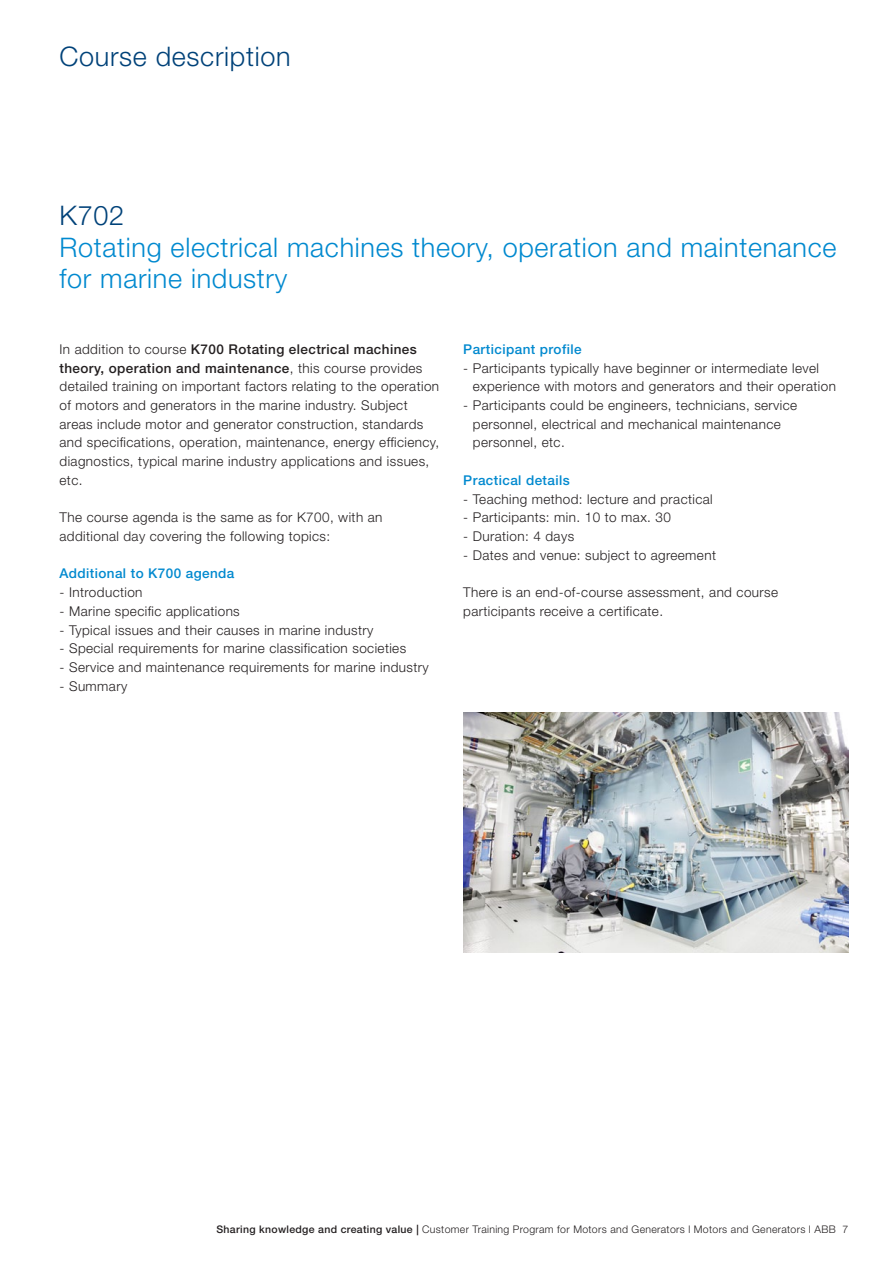
<style>
.page{position:relative;width:893px;height:1263px;background:#fff}
.page>*{position:absolute;margin:0;border:0;box-sizing:border-box;transform-origin:0 0}
.t1{font:300 27px/31.5px "Helvetica Neue CE";letter-spacing:.025em;color:#0089cf}
.t2{font:300 27px "Helvetica Neue CE";letter-spacing:.025em;color:#004279}
.t3{font:300 13.5px/18.8px "Helvetica Neue CE";letter-spacing:.03em;color:#231f20}
.t4{font:500 13.5px "Helvetica Neue CE";letter-spacing:.03em;color:#0089cf}
.t5{font:300 10.5px "Helvetica Neue CE";letter-spacing:.03em;color:#231f20}
.s1{font-weight:500}
</style>
<div class="page">
<img style="left:463px;top:713px;width:385px;height:239px">
<h1 class="t2" style="left:60px;top:40px;width:233px">Course description</h1>
<h1 class="t2" style="left:60px;top:199px;width:66px">K702</h1>
<h1 class="t1" style="left:60px;top:232px;width:778px">Rotating electrical machines theory, operation and maintenance for marine industry</h1>
<p class="t3" style="left:60px;top:340px;width:381px">In addition to course <span class="s1">K700 Rotating electrical machines theory, operation and maintenance</span>, this course provides detailed training on important factors relating to the operation of motors and generators in the marine industry. Subject areas include motor and generator construction, standards and specifications, operation, maintenance, energy efficiency, diagnostics, typical marine industry applications and issues, etc.</p>
<p class="t3" style="left:60px;top:508px;width:324px">The course agenda is the same as for K700, with an additional day covering the following topics:</p>
<p class="t4" style="left:60px;top:565px;width:176px">Additional to K700 agenda</p>
<p class="t3" style="left:60px;top:583px;width:85px">- Introduction</p>
<p class="t3" style="left:60px;top:602px;width:182px">- Marine specific applications</p>
<p class="t3" style="left:60px;top:621px;width:315px">- Typical issues and their causes in marine industry</p>
<p class="t3" style="left:60px;top:639px;width:348px">- Special requirements for marine classification societies</p>
<p class="t3" style="left:60px;top:658px;width:371px">- Service and maintenance requirements for marine industry</p>
<p class="t3" style="left:60px;top:677px;width:69px">- Summary</p>
<p class="t4" style="left:463px;top:341px;width:120px">Participant profile</p>
<p class="t3" style="left:473px;top:359px;width:365px;text-indent:-10px">- Participants typically have beginner or intermediate level experience with motors and generators and their operation</p>
<p class="t3" style="left:473px;top:396px;width:326px;text-indent:-10px">- Participants could be engineers, technicians, service personnel, electrical and mechanical maintenance personnel, etc.</p>
<p class="t4" style="left:463px;top:472px;width:108px">Practical details</p>
<p class="t3" style="left:463px;top:490px;width:251px">- Teaching method: lecture and practical</p>
<p class="t3" style="left:463px;top:508px;width:209px">- Participants: min. 10 to max. 30</p>
<p class="t3" style="left:463px;top:527px;width:112px">- Duration: 4 days</p>
<p class="t3" style="left:463px;top:546px;width:254px">- Dates and venue: subject to agreement</p>
<p class="t3" style="left:463px;top:583px;width:316px">There is an end-of-course assessment, and course participants receive a certificate.</p>
<p class="t5" style="left:216px;top:1223px;width:633px"><span class="s1">Sharing knowledge and creating value |</span> Customer Training Program for Motors and Generators l Motors and Generators l ABB 7</p>
</div>
